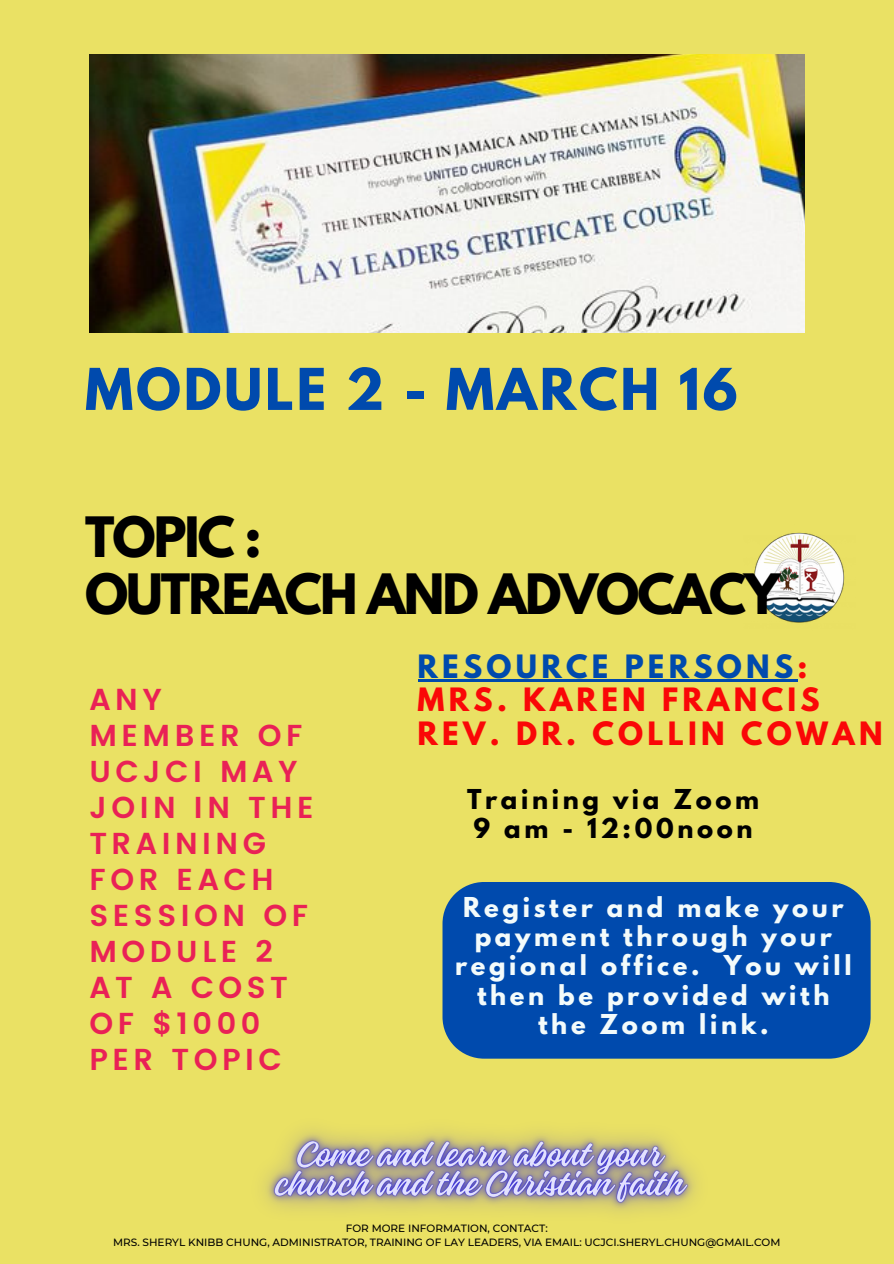
<style>
.page{position:relative;width:894px;height:1264px;background:#fff}
.page>*{position:absolute;margin:0;border:0;box-sizing:border-box;transform-origin:0 0}
.t1{font:700 51px "League Spartan";letter-spacing:.055em;color:#004aad}
.t2{font:700 49.2px/57.3px "League Spartan";letter-spacing:-.04em;color:#000}
.t3{font:600 30.3px/36px "Poppins";letter-spacing:.15em;color:#e92156}
.t4{font:700 28.5px/33.8px "League Spartan";letter-spacing:.15em;color:#fa0707}
.t5{font:700 24.3px/29.2px "League Spartan";letter-spacing:.15em;color:#f3fbfb;text-align:center}
.t6{font:700 24.3px/29.2px "League Spartan";letter-spacing:.15em;color:#000}
.t7{font:500 10.5px "Montserrat";color:#000}
.s1{color:#004aad}
</style>
<div class="page">
<div style="left:0;top:0;width:893px;height:1263px;background:#eae164"></div>
<img style="left:89px;top:55px;width:715px;height:278px">
<div style="left:442px;top:882px;width:428px;height:176px;background:#004aad"></div>
<img style="left:754px;top:532px;width:91px;height:91px">
<hr style="left:417px;top:679px;width:380px;height:3px;background:#004aad">
<img style="left:265px;top:1131px;width:431px;height:80px">
<h1 class="t1" style="left:85px;top:364px;width:654px">MODULE 2 - MARCH 16</h1>
<h4 class="t2" style="left:85px;top:514px;width:696px">TOPIC :<br>OUTREACH AND ADVOCACY</h4>
<p class="t3" style="left:89px;top:681px;width:226px">ANY<br>MEMBER OF<br>UCJCI MAY<br>JOIN IN THE<br>TRAINING<br>FOR EACH<br>SESSION OF<br>MODULE 2<br>AT A COST<br>OF $1000<br>PER TOPIC</p>
<h3 class="t4" style="left:417px;top:652px;width:466px"><span class="s1">RESOURCE PERSONS</span>:<br>MRS. KAREN FRANCIS<br>REV. DR. COLLIN COWAN</h3>
<h4 class="t6" style="left:467px;top:787px;width:293px">Training via Zoom<br>9 am - 12:00noon</h4>
<h3 class="t5" style="left:455px;top:895px;width:398px">Register and make your payment through your regional office. You will then be provided with the Zoom link.</h3>
<p class="t7" style="left:346px;top:1221px;width:203px">FOR MORE INFORMATION, CONTACT:</p>
<p class="t7" style="left:113px;top:1235px;width:668px">MRS. SHERYL KNIBB CHUNG, ADMINISTRATOR, TRAINING OF LAY LEADERS, VIA EMAIL: UCJCI.SHERYL.CHUNG@GMAIL.COM</p>
</div>
